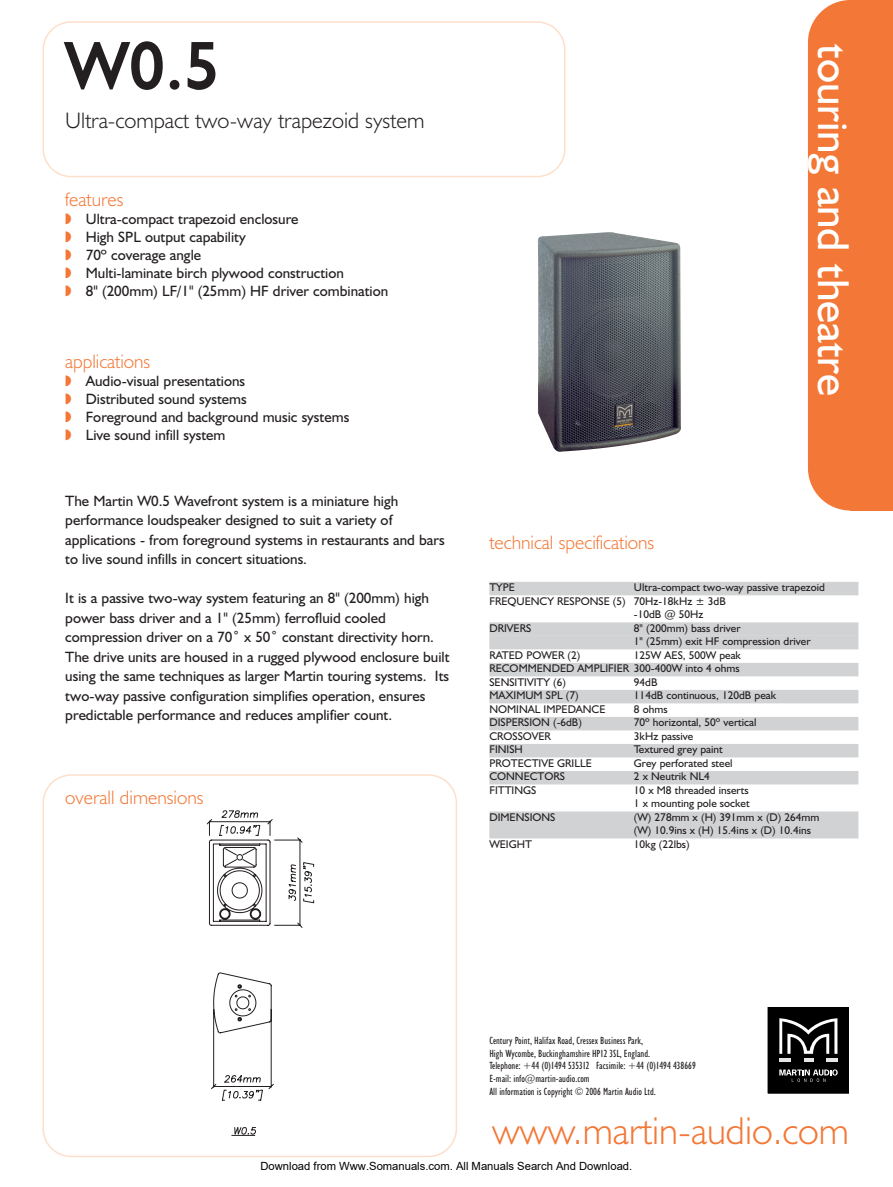
<style>
.page{position:relative;width:893px;height:1187px;background:#fff}
.page>*{position:absolute;margin:0;border:0;box-sizing:border-box;transform-origin:0 0}
.t1{font:66px "Humanist 521 BT";color:#231f20}
.t2{font:45px "Humanist 521 BT";color:#fff}
.t3{font:300 39px "Humanist 521 BT";color:#f37736}
.t4{font:300 22.5px "Humanist 521 BT";color:#231f20}
.t5{font:300 19.5px "Humanist 521 BT";color:#f37736}
.t6{font:15px/19.5px "Humanist 521 BT";color:#231f20}
.t7{font:11.25px/13.5px "Humanist 521 BT";color:#231f20}
.t8{font:11.25px "Arial";color:#000}
.t9{font:condensed 10.5px/12.6px "Humanist 521 BT";color:#231f20}
.s1{color:#f37736}
</style>
<div class="page">
<div style="left:768px;top:1006px;width:81px;height:87px;background:#000"></div>
<svg style="left:779px;top:1018px;width:58px;height:43px"></svg>
<svg style="left:779px;top:1069px;width:59px;height:12px"></svg>
<div style="left:766px;top:1005px;width:84px;height:89px;border:1px solid #fff"></div>
<img style="left:538px;top:232px;width:143px;height:219px">
<svg style="left:43px;top:21px;width:523px;height:156px"></svg>
<svg style="left:43px;top:774px;width:414px;height:383px"></svg>
<div style="left:489px;top:581px;width:369px;height:14px;background:#d1d2d4"></div>
<div style="left:489px;top:622px;width:369px;height:13px;background:#d1d2d4"></div>
<div style="left:489px;top:635px;width:369px;height:14px;background:#d1d2d4"></div>
<div style="left:489px;top:662px;width:369px;height:14px;background:#d1d2d4"></div>
<div style="left:489px;top:689px;width:369px;height:14px;background:#d1d2d4"></div>
<div style="left:489px;top:716px;width:369px;height:14px;background:#d1d2d4"></div>
<div style="left:489px;top:743px;width:369px;height:14px;background:#d1d2d4"></div>
<div style="left:489px;top:770px;width:369px;height:14px;background:#d1d2d4"></div>
<div style="left:489px;top:811px;width:369px;height:13px;background:#d1d2d4"></div>
<div style="left:489px;top:824px;width:369px;height:14px;background:#d1d2d4"></div>
<div style="left:850px;top:0;width:43px;height:510px;background:#f37736"></div>
<div style="left:808px;top:0;width:85px;height:510px;background:#f37736;border-radius:43px"></div>
<h1 class="t1" style="left:66px;top:43px;width:154px">W0.5</h1>
<h3 class="t4" style="left:65px;top:113px;width:361px">Ultra-compact two-way trapezoid system</h3>
<h3 class="t5" style="left:65px;top:193px;width:60px">features</h3>
<p class="t6" style="left:65px;top:212px;width:324px;line-height:18px"><span class="s1">◗</span> Ultra-compact trapezoid enclosure<br><span class="s1">◗</span> High SPL output capability<br><span class="s1">◗</span> 70º coverage angle<br><span class="s1">◗</span> Multi-laminate birch plywood construction<br><span class="s1">◗</span> 8" (200mm) LF/1" (25mm) HF driver combination</p>
<h3 class="t5" style="left:65px;top:355px;width:87px">applications</h3>
<p class="t6" style="left:65px;top:374px;width:286px;line-height:18px"><span class="s1">◗</span> Audio-visual presentations<br><span class="s1">◗</span> Distributed sound systems<br><span class="s1">◗</span> Foreground and background music systems <span class="s1">◗</span> Live sound infill system</p>
<p class="t6" style="left:65px;top:492px;width:381px">The Martin W0.5 Wavefront system is a miniature high performance loudspeaker designed to suit a variety of applications - from foreground systems in restaurants and bars to live sound infills in concert situations.</p>
<p class="t6" style="left:65px;top:590px;width:386px">It is a passive two-way system featuring an 8" (200mm) high power bass driver and a 1" (25mm) ferrofluid cooled compression driver on a 70˚ x 50˚ constant directivity horn.<br>The drive units are housed in a rugged plywood enclosure built using the same techniques as larger Martin touring systems. Its two-way passive configuration simplifies operation, ensures predictable performance and reduces amplifier count.</p>
<h3 class="t5" style="left:65px;top:790px;width:140px">overall dimensions</h3>
<h2 class="t2" style="left:849px;top:44px;width:353px;rotate:90deg">touring and theatre</h2>
<h3 class="t5" style="left:489px;top:535px;width:166px">technical specifications</h3>
<p class="t7" style="left:489px;top:581px;width:27px">TYPE</p>
<p class="t7" style="left:634px;top:581px;width:193px">Ultra-compact two-way passive trapezoid</p>
<p class="t7" style="left:489px;top:595px;width:238px">FREQUENCY RESPONSE (5) 70Hz-18kHz ± 3dB</p>
<p class="t7" style="left:634px;top:608px;width:71px">-10dB @ 50Hz</p>
<p class="t7" style="left:489px;top:622px;width:43px">DRIVERS</p>
<p class="t7" style="left:634px;top:622px;width:178px">8" (200mm) bass driver<br>1" (25mm) exit HF compression driver</p>
<p class="t7" style="left:489px;top:649px;width:92px">RATED POWER (2)</p>
<p class="t7" style="left:489px;top:649px;width:253px;text-align:justify;text-indent:145px">125W AES, 500W peak RECOMMENDED AMPLIFIER 300-400W into 4 ohms SENSITIVITY (6)</p>
<p class="t7" style="left:634px;top:676px;width:25px">94dB</p>
<p class="t7" style="left:489px;top:689px;width:91px">MAXIMUM SPL (7)</p>
<p class="t7" style="left:634px;top:689px;width:144px">114dB continuous, 120dB peak</p>
<p class="t7" style="left:489px;top:703px;width:118px">NOMINAL IMPEDANCE</p>
<p class="t7" style="left:634px;top:703px;width:35px">8 ohms</p>
<p class="t7" style="left:489px;top:716px;width:94px">DISPERSION (-6dB)</p>
<p class="t7" style="left:634px;top:716px;width:124px">70º horizontal, 50º vertical</p>
<p class="t7" style="left:489px;top:730px;width:63px">CROSSOVER</p>
<p class="t7" style="left:634px;top:730px;width:61px">3kHz passive</p>
<p class="t7" style="left:489px;top:743px;width:35px">FINISH</p>
<p class="t7" style="left:634px;top:743px;width:90px">Textured grey paint</p>
<p class="t7" style="left:489px;top:757px;width:104px">PROTECTIVE GRILLE</p>
<p class="t7" style="left:634px;top:757px;width:100px">Grey perforated steel</p>
<p class="t7" style="left:489px;top:770px;width:77px">CONNECTORS</p>
<p class="t7" style="left:634px;top:770px;width:77px">2 x Neutrik NL4</p>
<p class="t7" style="left:489px;top:784px;width:48px">FITTINGS</p>
<p class="t7" style="left:634px;top:784px;width:117px">10 x M8 threaded inserts<br>1 x mounting pole socket</p>
<p class="t7" style="left:489px;top:811px;width:68px">DIMENSIONS</p>
<p class="t7" style="left:634px;top:811px;width:187px">(W) 278mm x (H) 391mm x (D) 264mm (W) 10.9ins x (H) 15.4ins x (D) 10.4ins</p>
<p class="t7" style="left:489px;top:838px;width:44px">WEIGHT</p>
<p class="t7" style="left:634px;top:838px;width:57px">10kg (22lbs)</p>
<p class="t9" style="left:489px;top:1035px;width:208px">Century Point, Halifax Road, Cressex Business Park,<br>High Wycombe, Buckinghamshire HP12 3SL, England.<br>Telephone: +44 (0)1494 535312 Facsimile: +44 (0)1494 438669<br>E-mail: info@martin-audio.com<br>All information is Copyright © 2006 Martin Audio Ltd.</p>
<h3 class="t3" style="left:492px;top:1116px;width:358px">www.martin-audio.com</h3>
<p class="t8" style="left:260px;top:1159px;width:373px">Download from Www.Somanuals.com. All Manuals Search And Download.</p>
</div>
